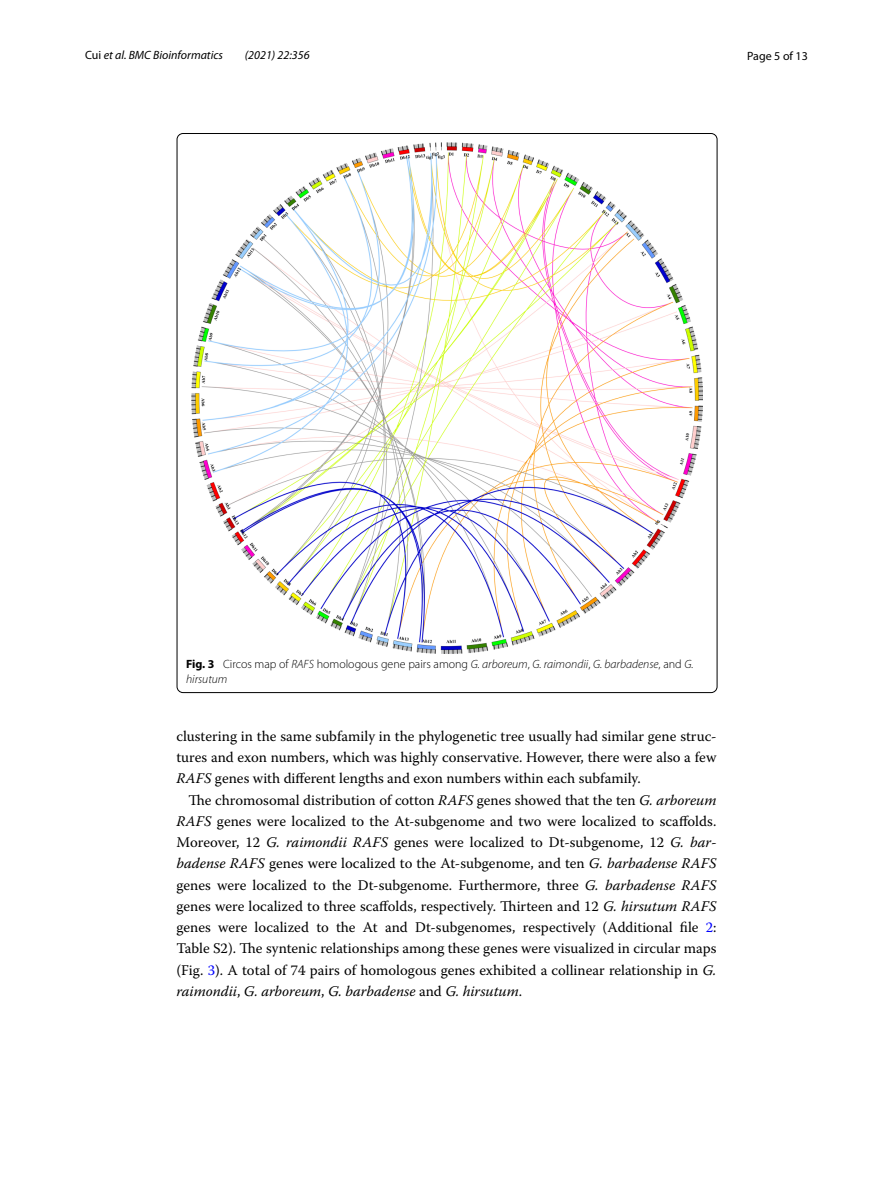
<style>
.page{position:relative;width:893px;height:1187px;background:#fff}
.page>*{position:absolute;margin:0;border:0;box-sizing:border-box;transform-origin:0 0}
.t1{font:14.7px/21.3px "Warnock Pro";color:#000;text-align:justify}
.t2{font:italic 300 12px/15px "Myriad Pro";color:#000}
.t3{font:italic 12px "Myriad Pro";color:#000}
.t4{font:12px "Myriad Pro";color:#000}
.s1{font-style:normal}
.s2{font-weight:700;font-style:normal}
.s3{font-style:italic}
.s4{color:#00f}
</style>
<div class="page">
<img style="left:192px;top:142px;width:510px;height:511px">
<p class="t3" style="left:85px;top:48px;width:140px"><span class="s1">Cui</span> et al. BMC Bioinformatics</p>
<p class="t3" style="left:245px;top:48px;width:66px">(2021) 22:356</p>
<p class="t4" style="left:747px;top:48px;width:62px">Page 5 of 13</p>
<p class="t2" style="left:186px;top:657px;width:509px"><span class="s2">Fig. 3</span> <span class="s1">Circos map of</span> RAFS <span class="s1">homologous gene pairs among</span> G. arboreum<span class="s1">,</span> G. raimondii<span class="s1">,</span> G. barbadense<span class="s1">, and</span> G. hirsutum</p>
<p class="t1" style="left:176px;top:725px;width:542px">clustering in the same subfamily in the phylogenetic tree usually had similar gene struc&shy;tures and exon numbers, which was highly conservative. However, there were also a few <span class="s3">RAFS</span> genes with different lengths and exon numbers within each subfamily.</p>
<p class="t1" style="left:176px;top:788px;width:542px;text-indent:12px">The chromosomal distribution of cotton <span class="s3">RAFS</span> genes showed that the ten <span class="s3">G. arboreum RAFS</span> genes were localized to the At-subgenome and two were localized to scaffolds.<br>Moreover, 12 <span class="s3">G. raimondii RAFS</span> genes were localized to Dt-subgenome, 12 <span class="s3">G. bar&shy;badense RAFS</span> genes were localized to the At-subgenome, and ten <span class="s3">G. barbadense RAFS </span>genes were localized to the Dt-subgenome. Furthermore, three <span class="s3">G. barbadense RAFS </span>genes were localized to three scaffolds, respectively. Thirteen and 12 <span class="s3">G. hirsutum RAFS </span>genes were localized to the At and Dt-subgenomes, respectively (Additional file <span class="s4">2</span>:<br>Table S2). The syntenic relationships among these genes were visualized in circular maps (Fig. <span class="s4">3</span>). A total of 74 pairs of homologous genes exhibited a collinear relationship in <span class="s3">G. raimondii</span>, <span class="s3">G. arboreum</span>, <span class="s3">G. barbadense</span> and <span class="s3">G. hirsutum</span>.</p>
</div>
